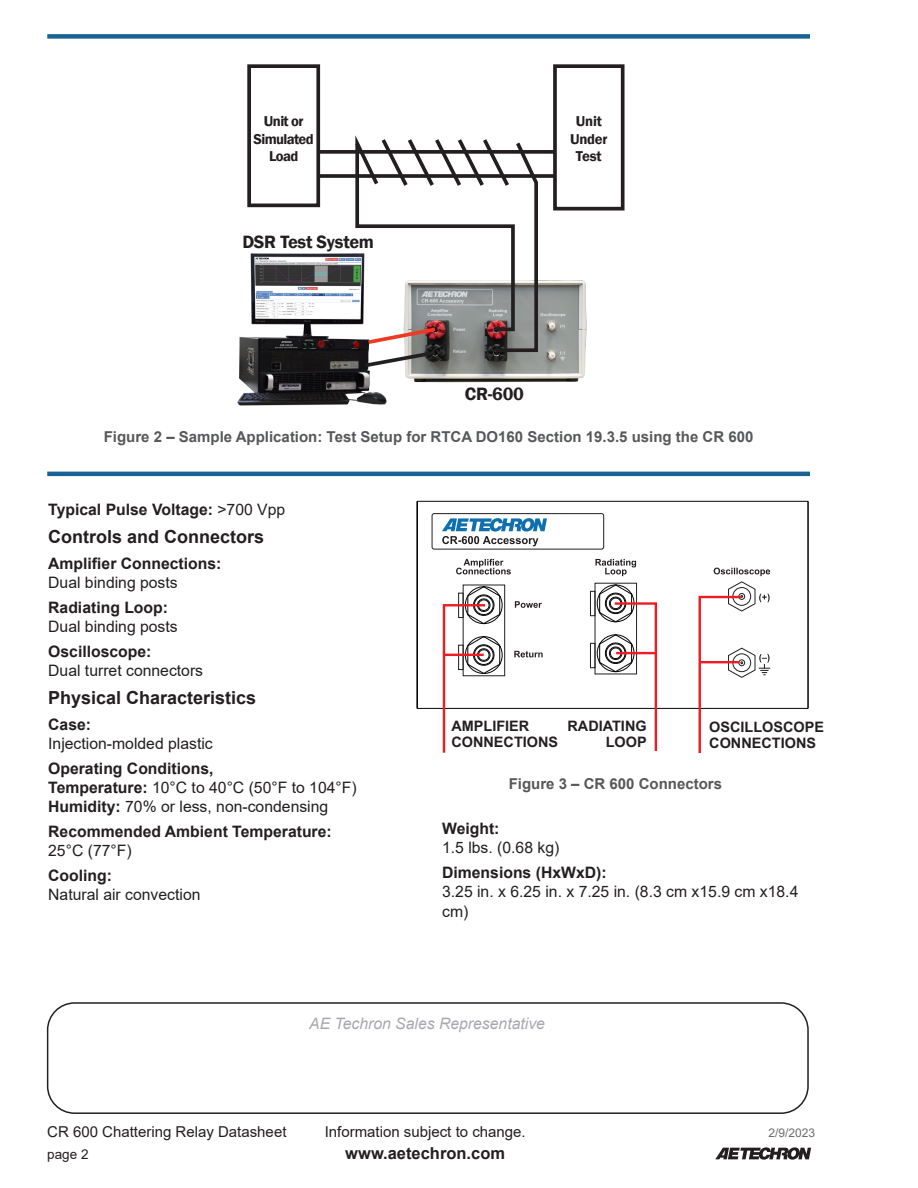
<style>
.page{position:relative;width:918px;height:1188px;background:#fff}
.page>*{position:absolute;margin:0;border:0;box-sizing:border-box;transform-origin:0 0}
.t1{font:600 18.3px "Franklin Gothic";letter-spacing:-.015em;color:#231f20}
.Subhead2{font:700 18px "Arial";color:#231f20}
.t2{font:700 16.5px "Arial";color:#231f20}
.SpecsBody{font:15.75px/20.2px "Arial";color:#231f20}
.Specs1{font:700 15.75px "Arial";color:#231f20}
.Specs2{font:15.75px "Arial";color:#231f20}
.Rep_Box{font:italic 15.75px "Arial";color:#a8a9ad}
.t3{font:700 15px "Arial";color:#57585a}
.t4{font:15px "Arial";color:#231f20}
.t5{font:600 14.7px/17.5px "Franklin Gothic";letter-spacing:-.045em;color:#231f20;text-align:center}
.t6{font:600 14.7px/17.5px "Franklin Gothic";letter-spacing:-.015em;color:#231f20;text-align:center}
.t7{font:700 14.4px/16.2px "Arial";color:#231f20}
.t8{font:13.5px "Arial";color:#231f20}
.t9{font:12px "Arial";color:#6c6d70}
.s1{font-weight:400}
.s2{font-weight:700}
</style>
<div class="page">
<svg style="left:715px;top:1147px;width:96px;height:13px"></svg>
<div style="left:47px;top:34px;width:763px;height:5px;background:#196394"></div>
<hr style="left:47px;top:472px;width:763px;height:4px;background:#196394">
<div style="left:47px;top:1002px;width:762px;height:112px;border:2px solid #231f20;border-radius:27px"></div>
<div style="left:247px;top:64px;width:73px;height:143px;border:4px solid #231f20"></div>
<div style="left:553px;top:64px;width:72px;height:147px;border:4px solid #231f20"></div>
<svg style="left:318px;top:150px;width:237px;height:4px"></svg>
<svg style="left:318px;top:174px;width:237px;height:4px"></svg>
<img style="left:405px;top:280px;width:182px;height:103px">
<img style="left:237px;top:253px;width:150px;height:153px">
<svg style="left:354px;top:135px;width:186px;height:235px"></svg>
<hr style="left:417px;top:501px;width:391px;height:1px;background:#040504">
<hr style="left:808px;top:501px;width:1px;height:207px;background:#040504">
<hr style="left:417px;top:708px;width:391px;height:1px;background:#040504">
<hr style="left:417px;top:501px;width:1px;height:207px;background:#040504">
<svg style="left:514px;top:651px;width:29px;height:6px"></svg>
<div style="left:432px;top:513px;width:172px;height:37px;border:1px solid #231f20;border-radius:2px"></div>
<svg style="left:442px;top:518px;width:105px;height:28px"></svg>
<svg style="left:456px;top:559px;width:55px;height:15px"></svg>
<svg style="left:595px;top:559px;width:41px;height:17px"></svg>
<svg style="left:515px;top:601px;width:27px;height:7px"></svg>
<div style="left:463px;top:585px;width:42px;height:91px;border:1px solid #231f20"></div>
<div style="left:595px;top:583px;width:42px;height:91px;border:1px solid #231f20"></div>
<div style="left:590px;top:591px;width:5px;height:25px;border:1px solid #231f20"></div>
<div style="left:590px;top:643px;width:5px;height:25px;border:1px solid #231f20"></div>
<svg style="left:596px;top:584px;width:62px;height:167px"></svg>
<svg style="left:697px;top:568px;width:73px;height:185px"></svg>
<hr style="left:616px;top:652px;width:40px;height:2px;background:#ee1d23">
<hr style="left:700px;top:661px;width:39px;height:2px;background:#ee1d23">
<svg style="left:442px;top:586px;width:61px;height:167px"></svg>
<hr style="left:444px;top:654px;width:40px;height:2px;background:#ee1d23">
<p class="t5" style="left:254px;top:113px;width:62px">Unit or<br>Simulated<br>Load</p>
<p class="t1" style="left:242px;top:231px;width:133px">DSR Test System</p>
<p class="t6" style="left:570px;top:113px;width:39px">Unit<br>Under<br>Test</p>
<p class="t1" style="left:465px;top:382px;width:61px">CR-600</p>
<p class="t3" style="left:104px;top:426px;width:651px">Figure 2 – Sample Application: Test Setup for RTCA DO160 Section 19.3.5 using the CR 600</p>
<p class="Specs1" style="left:48px;top:498px;width:239px">Typical Pulse Voltage: <span class="s1">&gt;700 Vpp</span></p>
<p class="Subhead2" style="left:48px;top:524px;width:218px">Controls and Connectors</p>
<p class="Specs1" style="left:48px;top:552px;width:175px">Amplifier Connections:</p>
<p class="SpecsBody" style="left:48px;top:572px;width:131px">Dual binding posts</p>
<p class="Specs1" style="left:48px;top:596px;width:121px">Radiating Loop:</p>
<p class="SpecsBody" style="left:48px;top:616px;width:131px">Dual binding posts</p>
<p class="Specs1" style="left:48px;top:641px;width:105px">Oscilloscope:</p>
<p class="SpecsBody" style="left:48px;top:660px;width:156px">Dual turret connectors</p>
<p class="Subhead2" style="left:48px;top:685px;width:210px">Physical Characteristics</p>
<p class="Specs1" style="left:48px;top:713px;width:44px">Case:</p>
<p class="SpecsBody" style="left:48px;top:733px;width:166px">Injection-molded plastic</p>
<p class="Specs1" style="left:48px;top:758px;width:167px">Operating Conditions,</p>
<p class="Specs2" style="left:48px;top:777px;width:310px"><span class="s2">Temperature:</span> 10°C to 40°C (50°F to 104°F)</p>
<p class="Specs2" style="left:48px;top:795px;width:282px"><span class="s2">Humidity:</span> 70% or less, non-condensing</p>
<p class="Specs1" style="left:48px;top:821px;width:285px">Recommended Ambient Temperature:</p>
<p class="SpecsBody" style="left:48px;top:840px;width:85px">25°C (77°F)</p>
<p class="Specs1" style="left:48px;top:865px;width:65px">Cooling:</p>
<p class="SpecsBody" style="left:48px;top:884px;width:154px">Natural air convection</p>
<p class="t7" style="left:451px;top:718px;width:108px">AMPLIFIER<br>CONNECTIONS</p>
<p class="t7" style="left:567px;top:718px;width:81px;text-align:right">RADIATING<br>LOOP</p>
<p class="t7" style="left:709px;top:719px;width:116px">OSCILLOSCOPE<br>CONNECTIONS</p>
<p class="t3" style="left:509px;top:773px;width:215px">Figure 3 – CR 600 Connectors</p>
<p class="Specs1" style="left:442px;top:817px;width:59px">Weight:</p>
<p class="SpecsBody" style="left:442px;top:837px;width:119px">1.5 lbs. (0.68 kg)</p>
<p class="Specs1" style="left:442px;top:862px;width:166px">Dimensions (HxWxD):</p>
<p class="SpecsBody" style="left:442px;top:881px;width:358px">3.25 in. x 6.25 in. x 7.25 in. (8.3 cm x15.9 cm x18.4 cm)</p>
<p class="Rep_Box" style="left:309px;top:1013px;width:237px">AE Techron Sales Representative</p>
<p class="t4" style="left:47px;top:1121px;width:241px">CR 600 Chattering Relay Datasheet</p>
<p class="t4" style="left:325px;top:1121px;width:202px">Information subject to change.</p>
<p class="t9" style="left:769px;top:1124px;width:48px">2/9/2023</p>
<p class="t8" style="left:47px;top:1145px;width:43px">page 2</p>
<p class="t2" style="left:345px;top:1142px;width:161px">www.aetechron.com</p>
</div>
